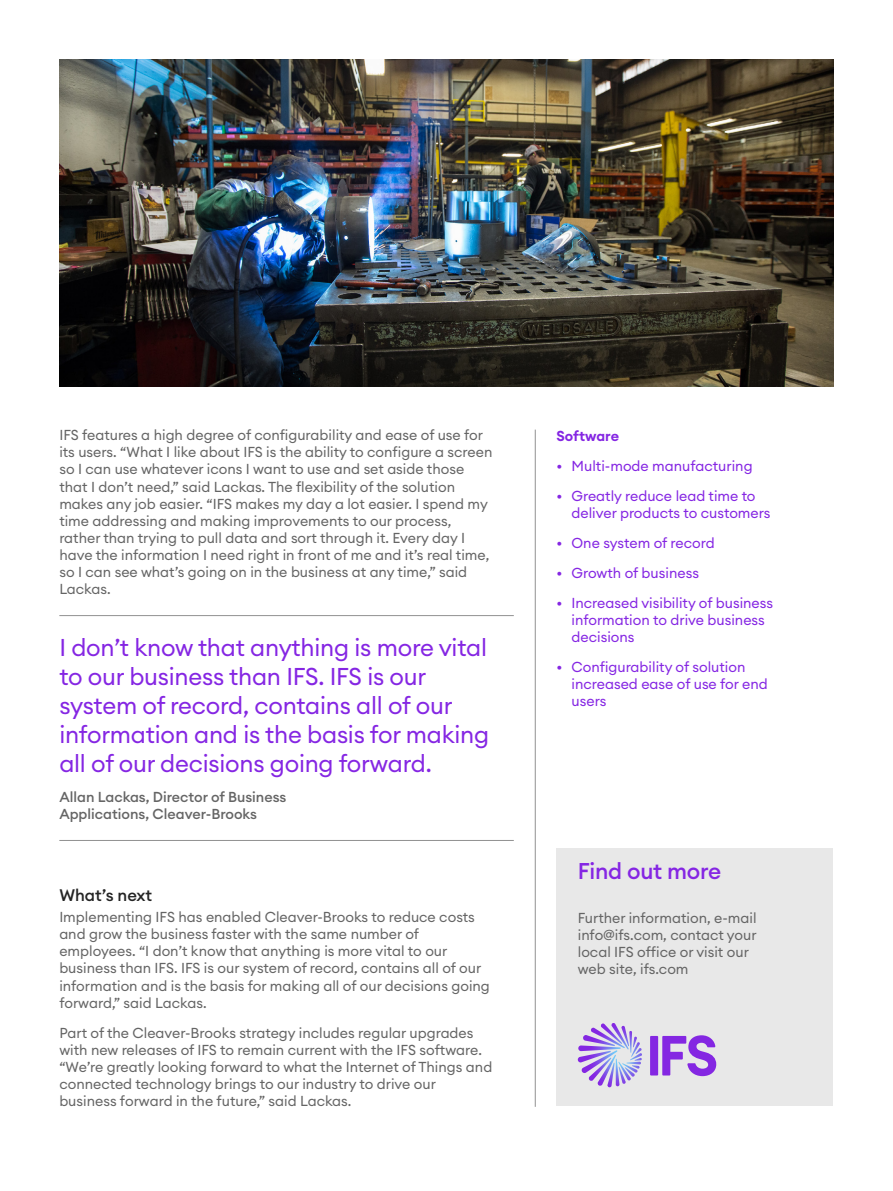
<style>
.page{position:relative;width:893px;height:1191px;background:#fff}
.page>*{position:absolute;margin:0;border:0;box-sizing:border-box;transform-origin:0 0}
.t1{font:24px/28.8px "Euclid Circular A";letter-spacing:-.01em;color:#8526e3}
.t2{font:500 22.5px "Euclid Circular A";letter-spacing:-.01em;color:#8526e3}
.t3{font:500 16.5px "Euclid Circular A";color:#242424}
.t4{font:14.25px/17.1px "Euclid Circular A";color:#656565}
.t5{font:14.25px/17.1px "Euclid Circular A";color:#8526e3}
.t6{font:500 14.25px/17.1px "Euclid Circular A";color:#656565}
.t7{font:600 14.25px "Euclid Circular A";color:#8526e3}
</style>
<div class="page">
<hr style="left:535px;top:429px;width:1px;height:677px;background:#919191">
<hr style="left:59px;top:615px;width:455px;height:1px;background:#919191">
<hr style="left:59px;top:840px;width:455px;height:1px;background:#919191">
<div style="left:556px;top:848px;width:277px;height:258px;background:#e8e8e8"></div>
<svg style="left:650px;top:1035px;width:66px;height:41px"></svg>
<svg style="left:578px;top:1023px;width:64px;height:63px"></svg>
<img style="left:60px;top:60px;width:773px;height:326px">
<p class="t4" style="left:59px;top:426px;width:435px">IFS features a high degree of configurability and ease of use for its users. “What I like about IFS is the ability to configure a screen so I can use whatever icons I want to use and set aside those that I don’t need,” said Lackas. The flexibility of the solution makes any job easier. “IFS makes my day a lot easier. I spend my time addressing and making improvements to our process, rather than trying to pull data and sort through it. Every day I have the information I need right in front of me and it’s real time, so I can see what’s going on in the business at any time,” said Lackas.</p>
<h1 class="t1" style="left:59px;top:633px;width:431px">I don’t know that anything is more vital to our business than IFS. IFS is our system of record, contains all of our information and is the basis for making all of our decisions going forward.</h1>
<p class="t6" style="left:59px;top:788px;width:229px">Allan Lackas, Director of Business<br>Applications, Cleaver-Brooks</p>
<p class="t3" style="left:59px;top:884px;width:94px">What’s next</p>
<p class="t4" style="left:59px;top:908px;width:432px">Implementing IFS has enabled Cleaver-Brooks to reduce costs and grow the business faster with the same number of employees. “I don’t know that anything is more vital to our business than IFS. IFS is our system of record, contains all of our information and is the basis for making all of our decisions going forward,” said Lackas.</p>
<p class="t4" style="left:59px;top:1023px;width:434px">Part of the Cleaver-Brooks strategy includes regular upgrades with new releases of IFS to remain current with the IFS software. “We’re greatly looking forward to what the Internet of Things and connected technology brings to our industry to drive our business forward in the future,” said Lackas.</p>
<p class="t7" style="left:556px;top:427px;width:64px">Software</p>
<p class="t5" style="left:556px;top:457px;width:198px">• Multi-mode manufacturing</p>
<p class="t5" style="left:571px;top:487px;width:201px;text-indent:-15px">• Greatly reduce lead time to deliver products to customers</p>
<p class="t5" style="left:556px;top:534px;width:160px">• One system of record</p>
<p class="t5" style="left:556px;top:564px;width:144px">• Growth of business</p>
<p class="t5" style="left:571px;top:594px;width:203px;text-indent:-15px">• Increased visibility of business information to drive business decisions</p>
<p class="t5" style="left:571px;top:658px;width:198px;text-indent:-15px">• Configurability of solution increased ease of use for end users</p>
<h2 class="t2" style="left:578px;top:857px;width:145px">Find out more</h2>
<p class="t4" style="left:578px;top:909px;width:180px">Further information, e-mail info@ifs.com, contact your local IFS office or visit our web site, ifs.com</p>
</div>
